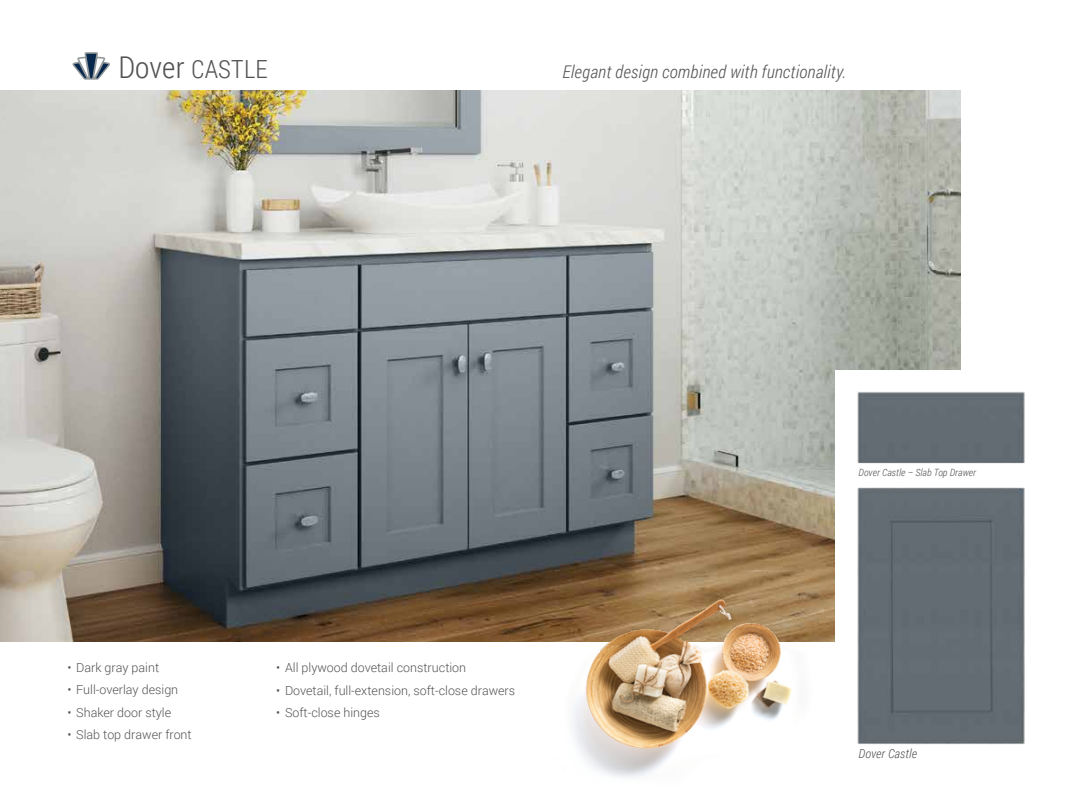
<style>
.page{position:relative;width:1080px;height:810px;background:#fff}
.page>*{position:absolute;margin:0;border:0;box-sizing:border-box;transform-origin:0 0}
.t1{font:300 25px "Roboto Condensed";letter-spacing:.01em;color:#525353}
.t2{font:italic 300 17.5px "Roboto Condensed";letter-spacing:.01em;color:#525353}
.t3{font:300 12.5px "Roboto";color:#525353}
.t4{font:italic 300 12.5px "Roboto Condensed";letter-spacing:.01em;color:#525353}
.t5{font:italic 300 10px "Roboto Condensed";letter-spacing:.01em;color:#525353}
.s1{font-size:30px}
</style>
<div class="page">
<img style="left:0;top:90px;width:960px;height:551px">
<svg style="left:72px;top:52px;width:38px;height:28px"></svg>
<div style="left:835px;top:371px;width:245px;height:439px;background:#fff"></div>
<img style="left:546px;top:570px;width:278px;height:208px">
<img style="left:857px;top:391px;width:168px;height:354px">
<h1 class="t1" style="left:118px;top:52px;width:151px"><span class="s1">Dover</span> CASTLE</h1>
<h2 class="t2" style="left:562px;top:60px;width:285px">Elegant design combined with functionality.</h2>
<p class="t3" style="left:68px;top:659px;width:93px">• Dark gray paint</p>
<p class="t3" style="left:68px;top:681px;width:112px">• Full-overlay design</p>
<p class="t3" style="left:68px;top:704px;width:105px">• Shaker door style</p>
<p class="t3" style="left:68px;top:726px;width:126px">• Slab top drawer front</p>
<p class="t3" style="left:276px;top:659px;width:191px">• All plywood dovetail construction</p>
<p class="t3" style="left:276px;top:682px;width:240px">• Dovetail, full-extension, soft-close drawers</p>
<p class="t3" style="left:276px;top:704px;width:105px">• Soft-close hinges</p>
<p class="t5" style="left:859px;top:465px;width:119px">Dover Castle – Slab Top Drawer</p>
<p class="t4" style="left:859px;top:745px;width:60px">Dover Castle</p>
</div>
